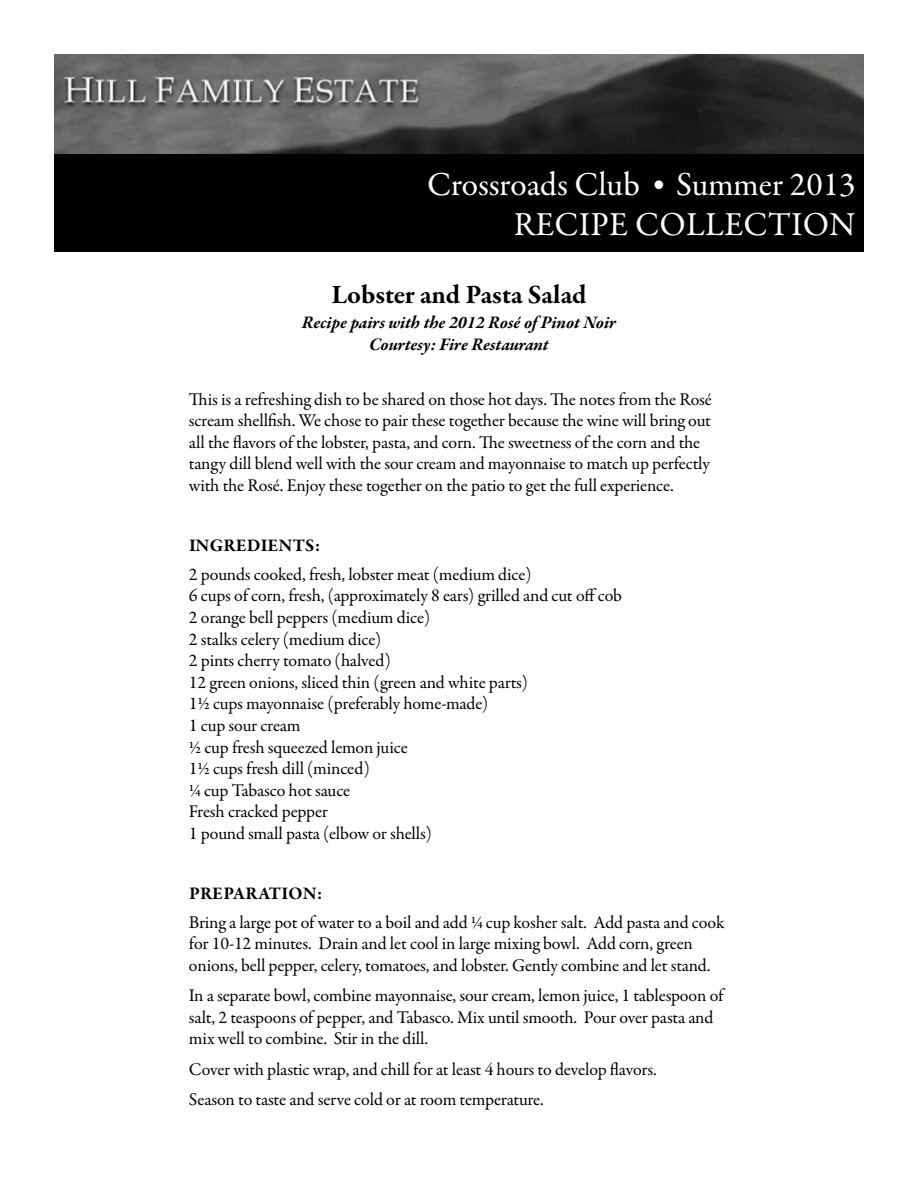
<style>
.page{position:relative;width:918px;height:1188px;background:#fff}
.page>*{position:absolute;margin:0;border:0;box-sizing:border-box;transform-origin:0 0}
.t1{font:33.75px/40.5px "Garamond Premr Pro";color:#fff;text-align:right}
.t2{font:700 27px "Garamond Premr Pro";color:#000}
.t3{font:18px/21.6px "Garamond Premr Pro";letter-spacing:-.01em;color:#000}
.t4{font:italic 700 18px/21.6px "Garamond Premr Pro";letter-spacing:-.005em;color:#000;text-align:center}
.t5{font:700 18px "Garamond Premr Pro";letter-spacing:.015em;color:#000}
.s1{font-size:27px}
</style>
<div class="page">
<img style="left:54px;top:54px;width:810px;height:100px">
<div style="left:54px;top:154px;width:810px;height:98px;background:#000"></div>
<h1 class="t1" style="left:427px;top:165px;width:430px">Crossroads Club <span class="s1">•</span> Summer 2013<br>RECIPE COLLECTION</h1>
<h2 class="t2" style="left:331px;top:278px;width:257px">Lobster and Pasta Salad</h2>
<p class="t4" style="left:302px;top:313px;width:316px">Recipe pairs with the 2012 Rosé of Pinot Noir<br>Courtesy: Fire Restaurant</p>
<p class="t3" style="left:189px;top:389px;width:524px">This is a refreshing dish to be shared on those hot days. The notes from the Rosé scream shellfish. We chose to pair these together because the wine will bring out all the flavors of the lobster, pasta, and corn. The sweetness of the corn and the tangy dill blend well with the sour cream and mayonnaise to match up perfectly with the Rosé. Enjoy these together on the patio to get the full experience.</p>
<p class="t5" style="left:189px;top:535px;width:20px">Ingredients</p>
<p class="t5" style="left:315px;top:535px;width:7px">:</p>
<p class="t3" style="left:189px;top:564px;width:435px">2 pounds cooked, fresh, lobster meat (medium dice)<br>6 cups of corn, fresh, (approximately 8 ears) grilled and cut off cob 2 orange bell peppers (medium dice)<br>2 stalks celery (medium dice)<br>2 pints cherry tomato (halved)<br>12 green onions, sliced thin (green and white parts)<br>1½ cups mayonnaise (preferably home-made)<br>1 cup sour cream<br>½ cup fresh squeezed lemon juice<br>1½ cups fresh dill (minced)<br>¼ cup Tabasco hot sauce<br>Fresh cracked pepper<br>1 pound small pasta (elbow or shells)</p>
<p class="t5" style="left:189px;top:883px;width:135px">PREPARATION:</p>
<p class="t3" style="left:189px;top:912px;width:537px">Bring a large pot of water to a boil and add ¼ cup kosher salt. Add pasta and cook for 10-12 minutes. Drain and let cool in large mixing bowl. Add corn, green onions, bell pepper, celery, tomatoes, and lobster. Gently combine and let stand.</p>
<p class="t3" style="left:189px;top:985px;width:536px">In a separate bowl, combine mayonnaise, sour cream, lemon juice, 1 tablespoon of salt, 2 teaspoons of pepper, and Tabasco. Mix until smooth. Pour over pasta and mix well to combine. Stir in the dill.</p>
<p class="t3" style="left:189px;top:1054px;width:469px;line-height:30.3px">Cover with plastic wrap, and chill for at least 4 hours to develop flavors.<br>Season to taste and serve cold or at room temperature.</p>
</div>
